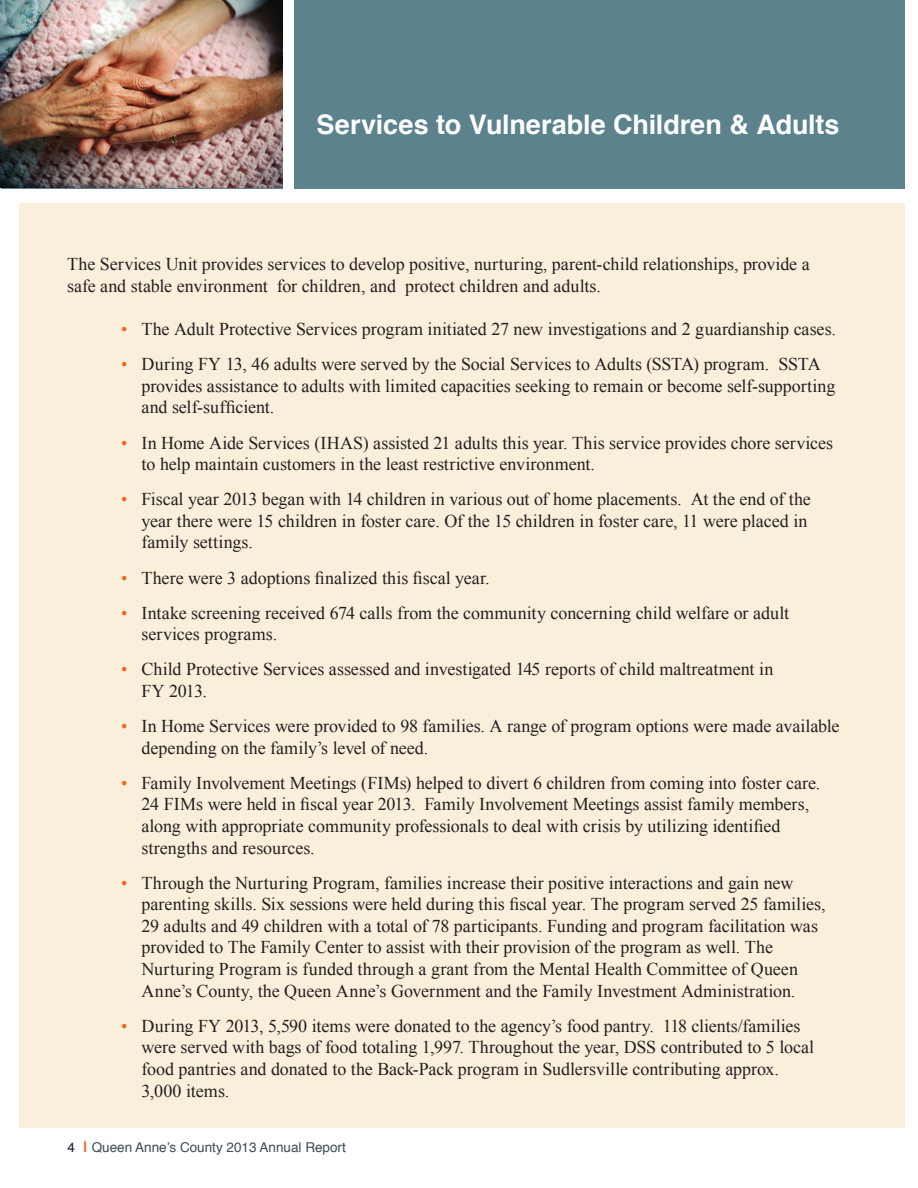
<style>
.page{position:relative;width:918px;height:1188px;background:#fff}
.page>*{position:absolute;margin:0;border:0;box-sizing:border-box;transform-origin:0 0}
.t1{font:700 27px "Helvetica";letter-spacing:-.005em;color:#fff}
.t2{font:18px/21.6px "Times New Roman";color:#231f20}
.t3{font:13.5px "Helvetica";color:#3c4c53}
.s1{color:#f16722}
.s2{color:#141a25}
.s3{font-weight:700;font-size:15px;color:#f16722}
</style>
<div class="page">
<div style="left:19px;top:203px;width:885px;height:925px;background:#f9efda"></div>
<div style="left:1px;top:0;width:903px;height:189px;background:#5b828d"></div>
<img style="left:1px;top:0;width:282px;height:188px">
<div style="left:283px;top:0;width:10px;height:191px;background:#fff"></div>
<h1 class="t1" style="left:316px;top:103px;width:525px">Services to Vulnerable Children &amp; Adults</h1>
<p class="t2" style="left:67px;top:253px;width:744px">The Services Unit provides services to develop positive, nurturing, parent-child relationships, provide a safe and stable environment for children, and protect children and adults.</p>
<p class="t2" style="left:121px;top:318px;width:716px"><span class="s1">•</span> The Adult Protective Services program initiated 27 new investigations and 2 guardianship cases.</p>
<p class="t2" style="left:142px;top:353px;width:695px;text-indent:-20px"><span class="s1">•</span> During FY 13, 46 adults were served by the Social Services to Adults (SSTA) program. SSTA provides assistance to adults with limited capacities seeking to remain or become self-supporting and self-sufficient.</p>
<p class="t2" style="left:142px;top:431px;width:693px;text-indent:-20px"><span class="s1">•</span> In Home Aide Services (IHAS) assisted 21 adults this year. This service provides chore services to help maintain customers in the least restrictive environment.</p>
<p class="t2" style="left:142px;top:488px;width:671px;text-indent:-20px"><span class="s1">•</span> Fiscal year 2013 began with 14 children in various out of home placements. At the end of the year there were 15 children in foster care. Of the 15 children in foster care, 11 were placed in family settings.</p>
<p class="t2" style="left:121px;top:566px;width:370px"><span class="s1">•</span> There were 3 adoptions finalized this fiscal year.</p>
<p class="t2" style="left:142px;top:602px;width:649px;text-indent:-20px"><span class="s1">•</span> Intake screening received 674 calls from the community concerning child welfare or adult services programs.</p>
<p class="t2" style="left:142px;top:658px;width:633px;text-indent:-20px"><span class="s1">•</span> Child Protective Services assessed and investigated 145 reports of child maltreatment in<br>FY 2013.</p>
<p class="t2" style="left:142px;top:715px;width:700px;text-indent:-20px"><span class="s1">•</span> In Home Services were provided to 98 families. A range of program options were made available depending on the family’s level of need.</p>
<p class="t2" style="left:142px;top:772px;width:680px;text-indent:-20px"><span class="s1">•</span> Family Involvement Meetings (FIMs) helped to divert 6 children from coming into foster care.<br>24 FIMs were held in fiscal year 2013. Family Involvement Meetings assist family members, along with appropriate community professionals to deal with crisis by utilizing identified strengths and resources.</p>
<p class="t2" style="left:142px;top:872px;width:686px;text-indent:-20px"><span class="s1">•</span> Through the Nurturing Program, families increase their positive interactions and gain new parenting skills. Six sessions were held during this fiscal year. The program served 25 families, 29 adults and 49 children with a total of 78 participants. Funding and program facilitation was provided to The Family Center to assist with their provision of the program as well. The Nurturing Program is funded through a grant from the Mental Health Committee of Queen Anne’s County, the Queen Anne’s Government and the Family Investment Administration.</p>
<p class="t2" style="left:142px;top:1015px;width:674px;text-indent:-20px"><span class="s1">•</span> During FY 2013, 5,590 items were donated to the agency’s food pantry. 118 clients/families were served with bags of food totaling 1,997. Throughout the year, DSS contributed to 5 local food pantries and donated to the Back-Pack program in Sudlersville contributing approx.<br>3,000 items.</p>
<p class="t3" style="left:68px;top:1137px;width:280px"><span class="s2">4</span> <span class="s3">|</span> Queen Anne’s County 2013 Annual Report</p>
</div>
